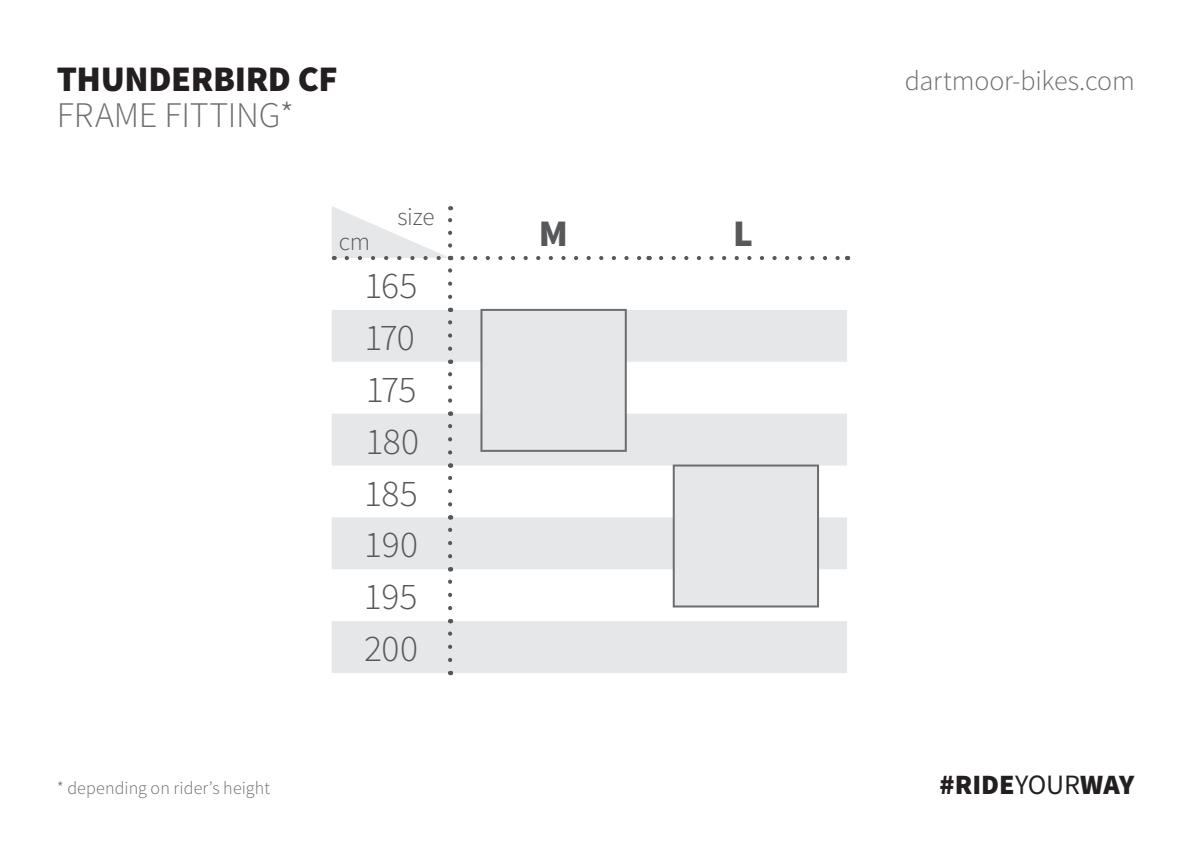
<style>
.page{position:relative;width:1191px;height:851px;background:#fff}
.page>*{position:absolute;margin:0;border:0;box-sizing:border-box;transform-origin:0 0}
.t1{font:300 37.6px/51.8px "Source Sans Pro";letter-spacing:-.01em;color:#57585a;text-align:justify}
.t2{font:900 37.6px "Source Sans Pro";color:#57585a}
.t3{font:900 36px "Source Sans Pro";letter-spacing:-.01em;color:#231f20}
.t4{font:300 36px "Source Sans Pro";letter-spacing:-.005em;color:#6c6d70}
.t5{font:300 28px "Source Sans Pro";letter-spacing:-.005em;color:#6c6d70}
.t6{font:900 28px "Source Sans Pro";color:#231f20}
.t7{font:300 25px "Source Sans Pro";letter-spacing:-.01em;color:#57585a}
.t8{font:300 18px "Source Sans Pro";letter-spacing:.005em;color:#6c6d70}
.s1{font-weight:400}
</style>
<div class="page">
<svg style="left:332px;top:310px;width:515px;height:363px;fill:#e6e7e9"></svg>
<svg style="left:462px;top:256px;width:180px;height:4px"></svg>
<svg style="left:661px;top:256px;width:179px;height:4px"></svg>
<svg style="left:332px;top:206px;width:120px;height:91px"></svg>
<svg style="left:448px;top:308px;width:4px;height:41px"></svg>
<svg style="left:448px;top:359px;width:4px;height:41px"></svg>
<svg style="left:448px;top:411px;width:4px;height:41px"></svg>
<svg style="left:448px;top:463px;width:4px;height:41px"></svg>
<svg style="left:448px;top:515px;width:4px;height:41px"></svg>
<svg style="left:448px;top:567px;width:4px;height:41px"></svg>
<svg style="left:448px;top:619px;width:4px;height:41px"></svg>
<div style="left:482px;top:310px;width:143px;height:141px;background:#e6e7e9"></div>
<div style="left:480px;top:309px;width:147px;height:143px;border:2px solid #6c6d70"></div>
<div style="left:674px;top:465px;width:144px;height:141px;background:#e6e7e9"></div>
<div style="left:672px;top:464px;width:147px;height:143px;border:2px solid #6c6d70"></div>
<h2 class="t3" style="left:57px;top:55px;width:283px">THUNDERBIRD CF</h2>
<h2 class="t4" style="left:57px;top:93px;width:239px">FRAME FITTING*</h2>
<h3 class="t7" style="left:339px;top:226px;width:33px">cm</h3>
<h3 class="t7" style="left:397px;top:201px;width:39px">size</h3>
<h1 class="t1" style="left:364px;top:260px;width:57px">165<br>170<br>175<br>180<br>185<br>190<br>195<br>200</h1>
<h1 class="t2" style="left:539px;top:209px;width:31px">M</h1>
<h1 class="t2" style="left:733px;top:209px;width:21px">L</h1>
<h3 class="t5" style="left:904px;top:64px;width:231px">dartmoor-bikes.com</h3>
<p class="t8" style="left:57px;top:777px;width:215px">* depending on rider’s height</p>
<h3 class="t6" style="left:939px;top:766px;width:196px">#RIDE<span class="s1">YOUR</span>WAY</h3>
</div>
